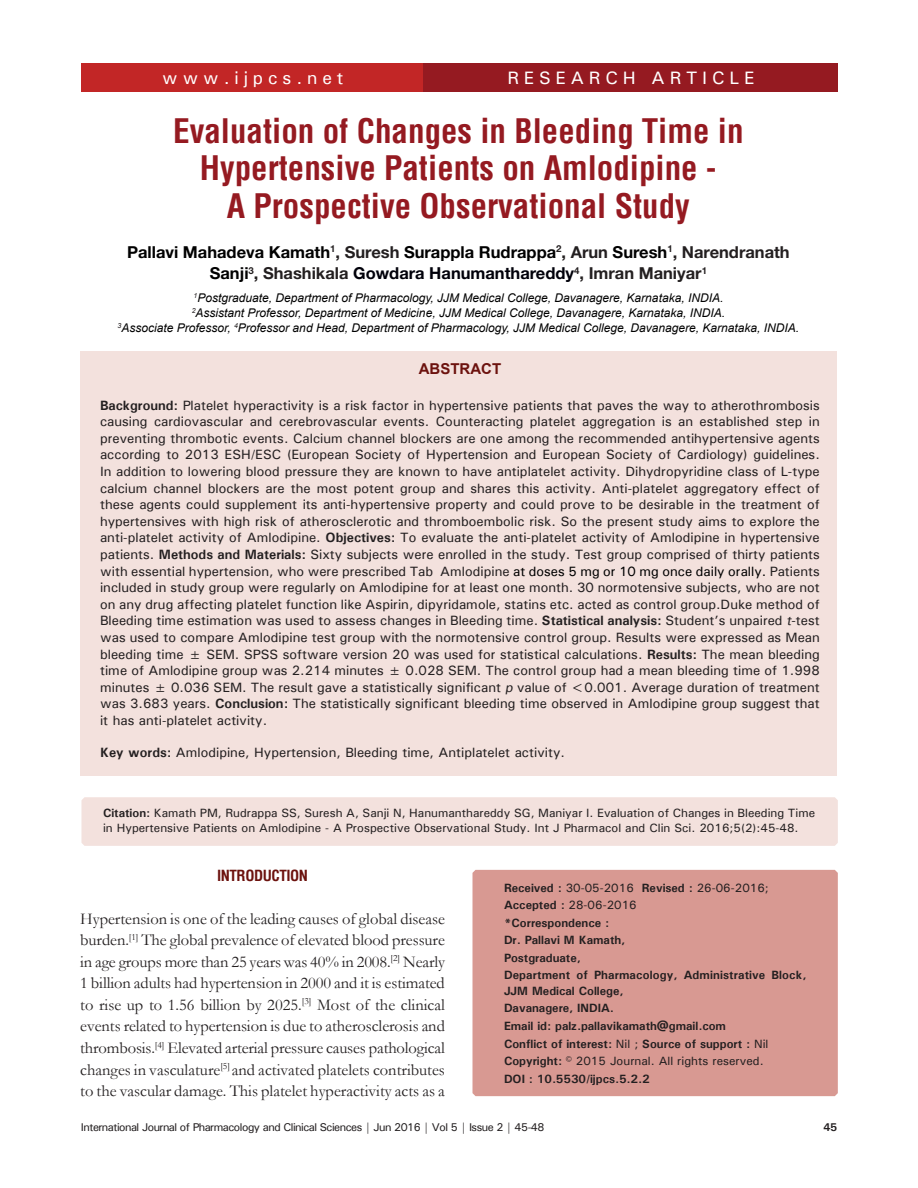
<style>
.page{position:relative;width:918px;height:1188px;background:#fff}
.page>*{position:absolute;margin:0;border:0;box-sizing:border-box;transform-origin:0 0}
.AT{font:700 condensed 33px/37.5px "Helvetica";color:#951a21;text-align:center}
.AH{font:500 18px "Univers";letter-spacing:.27em;color:#fff}
.TX{font:16.5px/21.6px "Garamond";color:#231f20;text-align:justify}
.AU{font:700 16.5px/21.6px "Helvetica Neue LT Std";color:#231f20;text-align:center}
.t1{font:700 condensed 15px "Helvetica";letter-spacing:-.03em;color:#6c120e}
.ABSH{font:700 15px "Arial";color:#6c120e}
.ABS{font:500 13.5px/16.6px "Univers";color:#231f20;text-align:justify}
.KWD{font:500 13.5px "Univers";color:#231f20}
.Citation{font:500 12px/15px "Univers";color:#231f20}
.AFF{font:italic 12px "Arial";color:#000}
.Citation-2{font:700 12px/15.5px "Univers";color:#231f20}
.RF{font:500 11.25px "Univers";letter-spacing:-.045em;color:#231f20}
.RF-2{font:700 11.25px "Univers";color:#231f20}
.s1{color:#000}
.s2{color:#00000a}
.s3{font-weight:700}
.s4{font-style:italic}
.s5{font-weight:500}
</style>
<div class="page">
<div style="left:81px;top:351px;width:756px;height:425px;background:#f3e1dd"></div>
<div style="left:81px;top:797px;width:757px;height:49px;background:#f3e1dd"></div>
<div style="left:472px;top:870px;width:366px;height:226px;background:#d89992"></div>
<div style="left:82px;top:64px;width:342px;height:28px;background:#c22626"></div>
<div style="left:424px;top:64px;width:414px;height:28px;background:#951a21"></div>
<p class="AH" style="left:162px;top:67px;width:183px">www.ijpcs.net</p>
<p class="AH" style="left:508px;top:67px;width:248px">RESEARCH ARTICLE</p>
<p class="AT" style="left:173px;top:112px;width:572px">Evaluation of Changes in Bleeding Time in<br>Hypertensive Patients on Amlodipine -<br>A Prospective Observational Study</p>
<p class="AU" style="left:127px;top:241px;width:664px"><span class="s1">Pallavi Mahadeva Kamath</span><sup>1</sup>, Suresh <span class="s1">Surappla Rudrappa</span><sup>2</sup>, Arun <span class="s1">Suresh</span><sup>1</sup>, Narendranath<br><span class="s1">Sanji</span><sup>3</sup>, Shashikala <span class="s2">Gowdara Hanumanthareddy</span><sup>4</sup>, Imran Maniyar<sup>1</sup></p>
<p class="AFF" style="left:193px;top:290px;width:531px"><sup>1</sup>Postgraduate, Department of Pharmacology, JJM Medical College, Davanagere, Karnataka, INDIA.</p>
<p class="AFF" style="left:192px;top:305px;width:535px"><sup>2</sup>Assistant Professor, Department of Medicine, JJM Medical College, Davanagere, Karnataka, INDIA.</p>
<p class="AFF" style="left:117px;top:320px;width:683px"><sup>3</sup>Associate Professor, <sup>4</sup>Professor and Head, Department of Pharmacology, JJM Medical College, Davanagere, Karnataka, INDIA.</p>
<p class="ABSH" style="left:419px;top:359px;width:84px">ABSTRACT</p>
<p class="ABS" style="left:100px;top:396px;width:721px"><span class="s3">Background:</span> Platelet hyperactivity is a risk factor in hypertensive patients that paves the way to atherothrombosis causing cardiovascular and cerebrovascular events. Counteracting platelet aggregation is an established step in preventing thrombotic events. Calcium channel blockers are one among the recommended antihypertensive agents according to 2013 ESH/ESC (European Society of Hypertension and European Society of Cardiology) guidelines.<br>In addition to lowering blood pressure they are known to have antiplatelet activity. Dihydropyridine class of L-type calcium channel blockers are the most potent group and shares this activity. Anti-platelet aggregatory effect of these agents could supplement its anti-hypertensive property and could prove to be desirable in the treatment of hypertensives with high risk of atherosclerotic and thromboembolic risk. So the present study aims to explore the anti-platelet activity of Amlodipine. <span class="s3">Objectives:</span> To evaluate the anti-platelet activity of Amlodipine in hypertensive patients. <span class="s3">Methods and Materials:</span> Sixty subjects were enrolled in the study. Test group comprised of thirty patients with essential hypertension, who were prescribed Tab Amlodipine <span class="s1">at doses 5 mg or 10 mg once daily orally.</span> Patients included in study group were regularly on Amlodipine for at least one month. 30 normotensive subjects, who are not on any drug affecting platelet function like Aspirin, dipyridamole, statins etc. acted as control group.Duke method of Bleeding time estimation was used to assess changes in Bleeding time. <span class="s3">Statistical analysis:</span> Student’s unpaired <span class="s4">t</span>-test was used to compare Amlodipine test group with the normotensive control group. Results were expressed as Mean bleeding time ± SEM. SPSS software version 20 was used for statistical calculations. <span class="s3">Results:</span> The mean bleeding time of Amlodipine group was 2.214 minutes ± 0.028 SEM. The control group had a mean bleeding time of 1.998 minutes ± 0.036 SEM. The result gave a statistically significant <span class="s4">p</span> value of &lt;0.001. Average duration of treatment was 3.683 years. <span class="s3">Conclusion:</span> The statistically significant bleeding time observed in Amlodipine group suggest that it has anti-platelet activity.</p>
<p class="KWD" style="left:100px;top:744px;width:466px"><span class="s3">Key words:</span> Amlodipine, Hypertension, Bleeding time, Antiplatelet activity.</p>
<p class="Citation" style="left:103px;top:805px;width:714px"><span class="s3">Citation:</span> Kamath PM, Rudrappa SS, Suresh A, Sanji N, Hanumanthareddy SG, Maniyar I. Evaluation of Changes in Bleeding Time in Hypertensive Patients on Amlodipine - A Prospective Observational Study. Int J Pharmacol and Clin Sci. 2016;5(2):45-48.</p>
<h1 class="t1" style="left:217px;top:866px;width:92px">INTRODUCTION</h1>
<p class="TX" style="left:80px;top:907px;width:366px">Hypertension is one of the leading causes of global disease burden.<sup>[1]</sup> The global prevalence of elevated blood pressure in age groups more than 25 years was 40% in 2008.<sup>[2]</sup> Nearly 1 billion adults had hypertension in 2000 and it is estimated to rise up to 1.56 billion by 2025.<sup>[3]</sup> Most of the clinical events related to hypertension is due to atherosclerosis and thrombosis.<sup>[4]</sup> Elevated arterial pressure causes pathological changes in vasculature<sup>[5]</sup> and activated platelets contributes to the vascular damage. This platelet hyperactivity acts as a</p>
<p class="Citation" style="left:504px;top:880px;width:266px"><span class="s3">Received :</span> 30-05-2016 <span class="s3">Revised :</span> 26-06-2016;</p>
<p class="Citation" style="left:504px;top:897px;width:134px"><span class="s3">Accepted :</span> 28-06-2016</p>
<p class="Citation-2" style="left:504px;top:915px;width:107px">*Correspondence :</p>
<p class="Citation-2" style="left:504px;top:932px;width:123px">Dr. Pallavi M Kamath,</p>
<p class="Citation-2" style="left:504px;top:950px;width:78px">Postgraduate,</p>
<p class="Citation-2" style="left:504px;top:967px;width:304px">Department of Pharmacology, Administrative Block,<br>JJM Medical College,</p>
<p class="Citation-2" style="left:504px;top:1000px;width:111px">Davanagere, INDIA.</p>
<p class="Citation-2" style="left:504px;top:1018px;width:224px">Email id: palz.pallavikamath@gmail.com</p>
<p class="Citation-2" style="left:504px;top:1035px;width:266px">Conflict of interest: <span class="s5">Nil ;</span> Source of support : <span class="s5">Nil</span></p>
<p class="Citation" style="left:504px;top:1053px;width:261px"><span class="s3">Copyright:</span> © 2015 Journal. All rights reserved.</p>
<p class="Citation-2" style="left:504px;top:1071px;width:147px">DOI : 10.5530/ijpcs.5.2.2</p>
<p class="RF" style="left:81px;top:1120px;width:465px">International Journal of Pharmacology and Clinical Sciences | Jun 2016 | Vol 5 | Issue 2 | 45-48</p>
<p class="RF-2" style="left:824px;top:1120px;width:15px">45</p>
</div>
